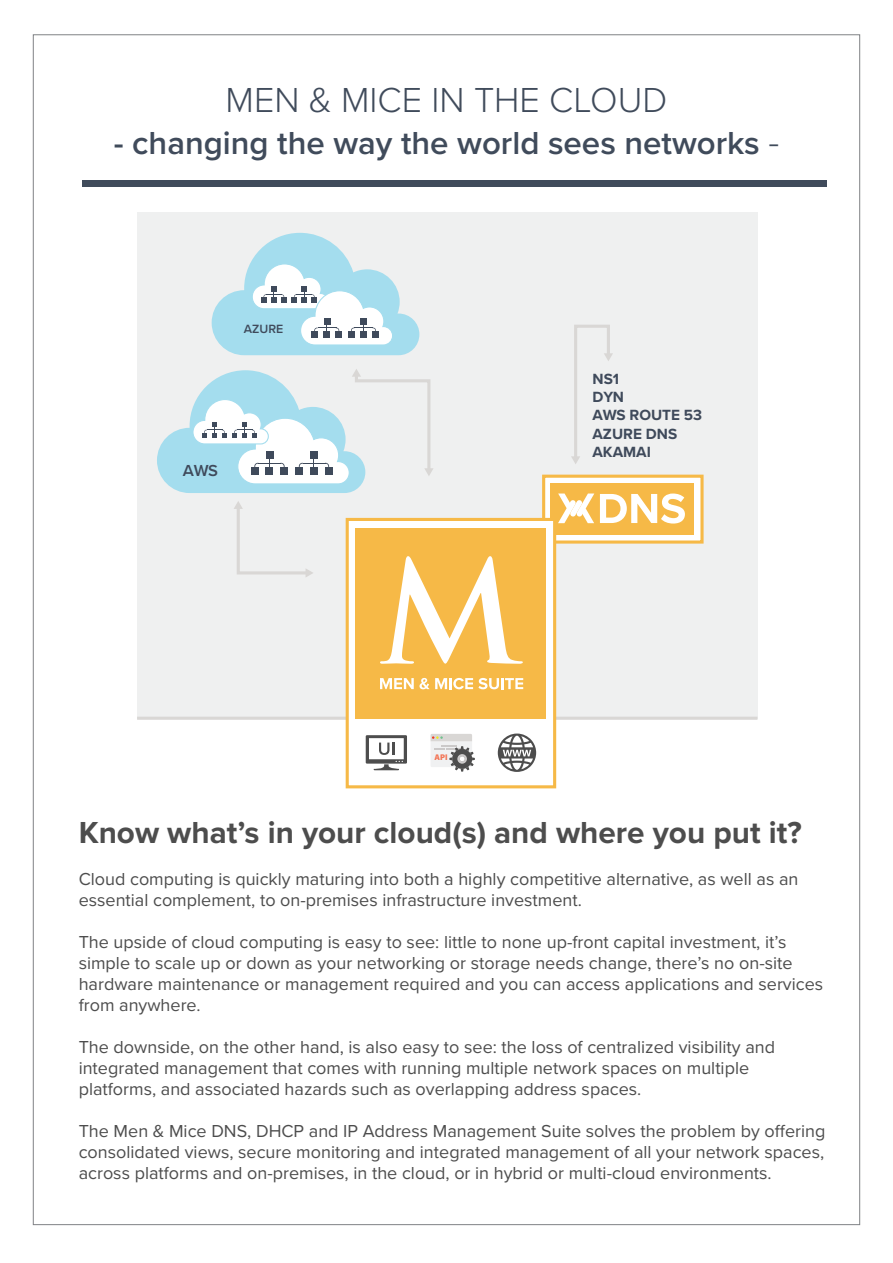
<style>
.page{position:relative;width:893px;height:1263px;background:#fff}
.page>*{position:absolute;margin:0;border:0;box-sizing:border-box;transform-origin:0 0}
.t1{font:300 36px "Proxima Nova";color:#404b5b}
.t2{font:600 33px "Proxima Nova";color:#404b5b}
.t3{font:700 31.5px "Proxima Nova";color:#4d4d4d}
.t4{font:18px/21px "Proxima Nova";color:#4d4d4d}
.t5{font:600 16.5px "Proxima Nova";color:#3f4a5b}
.t6{font:700 15.3px/18.3px "Proxima Nova";color:#3f4a5b}
.t7{font:600 12.45px "Proxima Nova";color:#3f4a5b}
.t8{font:900 8.25px "Myriad Pro";color:#f37556}
.s1{font-weight:300;font-size:36px}
</style>
<div class="page">
<div style="left:82px;top:181px;width:745px;height:6px;background:#404b5b"></div>
<div style="left:137px;top:212px;width:620px;height:506px;background:#eff0f0"></div>
<svg style="left:571px;top:325px;width:42px;height:139px"></svg>
<div style="left:542px;top:475px;width:162px;height:69px;background:#fff;border:3px solid #f6b947"></div>
<div style="left:551px;top:483px;width:143px;height:51px;background:#f6b947"></div>
<svg style="left:600px;top:493px;width:85px;height:30px"></svg>
<svg style="left:558px;top:493px;width:36px;height:30px"></svg>
<svg style="left:212px;top:233px;width:207px;height:122px"></svg>
<hr style="left:137px;top:717px;width:620px;height:3px;background:#d9d7d5">
<div style="left:346px;top:518px;width:210px;height:270px;background:#fff;border:3px solid #f6b947"></div>
<svg style="left:498px;top:733px;width:38px;height:39px"></svg>
<div style="left:356px;top:528px;width:190px;height:190px;background:#f6b947"></div>
<svg style="left:157px;top:369px;width:366px;height:295px"></svg>
<svg style="left:380px;top:678px;width:143px;height:11px"></svg>
<svg style="left:431px;top:734px;width:44px;height:38px"></svg>
<svg style="left:366px;top:735px;width:41px;height:35px"></svg>
<h1 class="t1" style="left:226px;top:79px;width:443px">MEN &amp; MICE IN THE CLOUD</h1>
<h2 class="t2" style="left:114px;top:123px;width:667px">- changing the way the world sees networks <span class="s1">-</span></h2>
<p class="t7" style="left:244px;top:322px;width:41px">AZURE</p>
<p class="t5" style="left:183px;top:461px;width:37px">AWS</p>
<p class="t8" style="left:434px;top:751px;width:15px">API</p>
<p class="t6" style="left:592px;top:370px;width:111px">NS1<br>DYN<br>AWS ROUTE 53<br>AZURE DNS<br>AKAMAI</p>
<h3 class="t3" style="left:79px;top:814px;width:724px">Know what’s in your cloud(s) and where you put it?</h3>
<p class="t4" style="left:79px;top:869px;width:721px">Cloud computing is quickly maturing into both a highly competitive alternative, as well as an essential complement, to on-premises infrastructure investment.</p>
<p class="t4" style="left:79px;top:932px;width:746px">The upside of cloud computing is easy to see: little to none up-front capital investment, it’s simple to scale up or down as your networking or storage needs change, there’s no on-site hardware maintenance or management required and you can access applications and services from anywhere.</p>
<p class="t4" style="left:79px;top:1037px;width:698px">The downside, on the other hand, is also easy to see: the loss of centralized visibility and integrated management that comes with running multiple network spaces on multiple platforms, and associated hazards such as overlapping address spaces.</p>
<p class="t4" style="left:79px;top:1121px;width:748px;text-align:justify">The Men &amp; Mice DNS, DHCP and IP Address Management Suite solves the problem by offering consolidated views, secure monitoring and integrated management of all your network spaces, across platforms and on-premises, in the cloud, or in hybrid or multi-cloud environments.</p>
</div>
